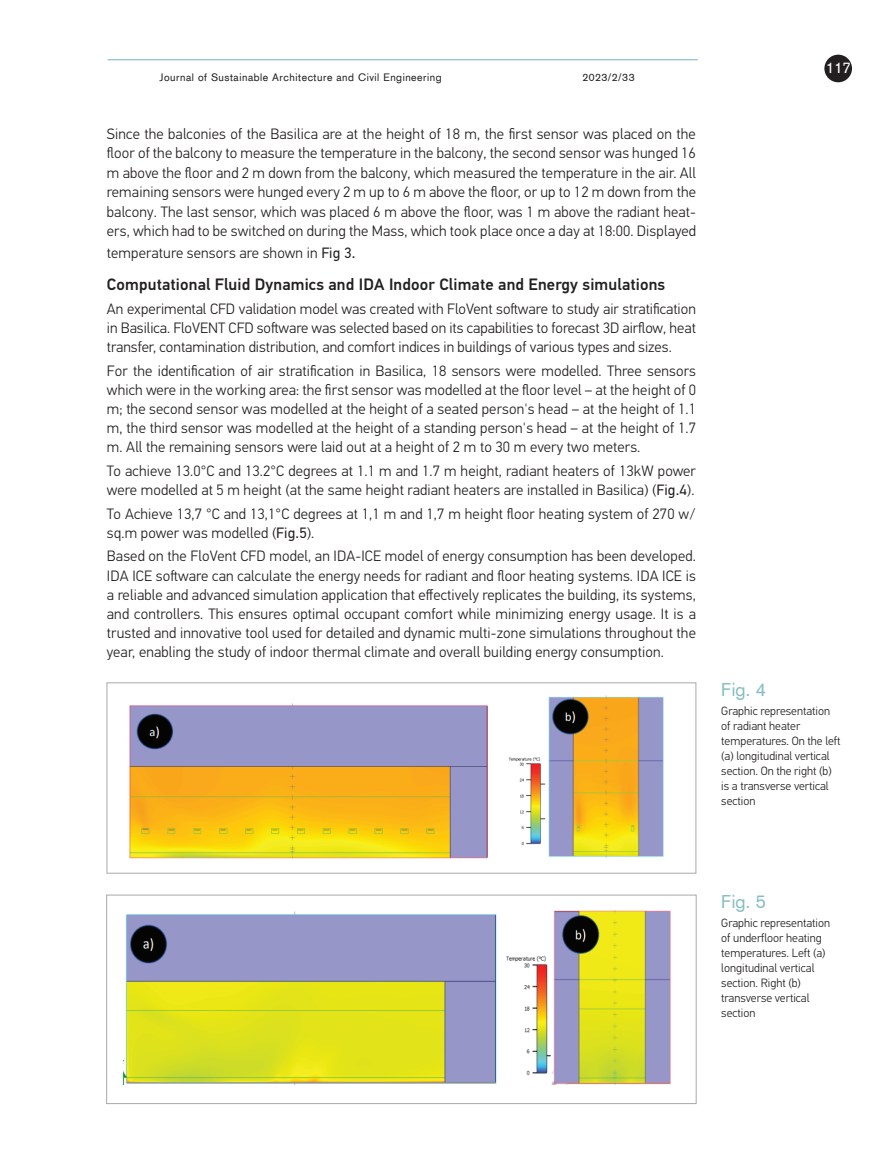
<style>
.page{position:relative;width:893px;height:1149px;background:#fff}
.page>*{position:absolute;margin:0;border:0;box-sizing:border-box;transform-origin:0 0}
.Fig_pav{font:18px "Akzidenz Grotesk";color:#85bdc5}
.Skyrelis_1_1{font:500 16.5px "PF Din Text Pro";letter-spacing:.01em;color:#202122}
.pagrindinis{font:300 15px/19.2px "PF Din Text Pro";letter-spacing:.01em;color:#231f20;text-align:justify}
.t1{font:15px "Akzidenz Grotesk";color:#fff}
.Fig_pav-2{font:300 12px/15px "PF Din Text Pro";color:#231f20}
.t2{font:10.5px "Akzidenz Grotesk";letter-spacing:.05em;color:#231f20}
.s1{font-weight:400}
.s2{color:#231f20}
</style>
<div class="page">
<hr style="left:108px;top:59px;width:590px;height:1px;background:#85bdc5">
<div style="left:824px;top:55px;width:28px;height:27px;background:#231f20;border-radius:50%"></div>
<img style="left:129px;top:695px;width:535px;height:163px">
<div style="left:107px;top:682px;width:589px;height:191px;border:1px solid #a8a9ad"></div>
<img style="left:122px;top:910px;width:549px;height:173px">
<div style="left:106px;top:894px;width:590px;height:209px;border:1px solid #a8a9ad"></div>
<p class="t2" style="left:159px;top:70px;width:284px">Journal of Sustainable Architecture and Civil Engineering</p>
<p class="t2" style="left:582px;top:70px;width:54px">2023/2/33</p>
<p class="pagrindinis" style="left:107px;top:124px;width:591px">Since the balconies of the Basilica are at the height of 18 m, the first sensor was placed on the floor of the balcony to measure the temperature in the balcony, the second sensor was hunged 16 m above the floor and 2 m down from the balcony, which measured the temperature in the air. All remaining sensors were hunged every 2 m up to 6 m above the floor, or up to 12 m down from the balcony. The last sensor, which was placed 6 m above the floor, was 1 m above the radiant heat&shy;ers, which had to be switched on during the Mass, which took place once a day at 18:00. Displayed</p>
<p class="pagrindinis" style="left:107px;top:243px;width:250px">temperature sensors are shown in <span class="s1">Fig 3.</span></p>
<p class="Skyrelis_1_1" style="left:107px;top:274px;width:560px"><span class="s2">Computational Fluid Dynamics and</span> IDA Indoor Climate and Energy simulations</p>
<p class="pagrindinis" style="left:107px;top:299px;width:590px">An experimental CFD validation model was created with FloVent software to study air stratification in Basilica. FloVENT CFD software was selected based on its capabilities to forecast 3D airflow, heat transfer, contamination distribution, and comfort indices in buildings of various types and sizes.</p>
<p class="pagrindinis" style="left:107px;top:361px;width:591px">For the identification of air stratification in Basilica, 18 sensors were modelled. Three sensors which were in the working area: the first sensor was modelled at the floor level – at the height of 0 m; the second sensor was modelled at the height of a seated person's head – at the height of 1.1 m, the third sensor was modelled at the height of a standing person's head – at the height of 1.7 m. All the remaining sensors were laid out at a height of 2 m to 30 m every two meters.</p>
<p class="pagrindinis" style="left:107px;top:461px;width:590px">To achieve 13.0°C and 13.2°C degrees at 1.1 m and 1.7 m height, radiant heaters of 13kW power were modelled at 5 m height (at the same height radiant heaters are installed in Basilica) (<span class="s1">Fig.4</span>).</p>
<p class="pagrindinis" style="left:107px;top:504px;width:590px">To Achieve 13,7 °C and 13,1°C degrees at 1,1 m and 1,7 m height floor heating system of 270 w/ sq.m power was modelled (<span class="s1">Fig.5</span>).</p>
<p class="pagrindinis" style="left:107px;top:546px;width:591px">Based on the FloVent CFD model, an IDA-ICE model of energy consumption has been developed.<br>IDA ICE software can calculate the energy needs for radiant and floor heating systems. IDA ICE is a reliable and advanced simulation application that effectively replicates the building, its systems, and controllers. This ensures optimal occupant comfort while minimizing energy usage. It is a trusted and innovative tool used for detailed and dynamic multi-zone simulations throughout the year, enabling the study of indoor thermal climate and overall building energy consumption.</p>
<p class="t1" style="left:826px;top:58px;width:27px">117</p>
<p class="Fig_pav" style="left:721px;top:677px;width:46px">Fig. 4</p>
<p class="Fig_pav-2" style="left:721px;top:703px;width:121px">Graphic representation of radiant heater temperatures. On the left (a) longitudinal vertical section. On the right (b) is a transverse vertical section</p>
<p class="Fig_pav" style="left:721px;top:889px;width:46px">Fig. 5</p>
<p class="Fig_pav-2" style="left:721px;top:915px;width:110px">Graphic representation of underfloor heating temperatures. Left (a) longitudinal vertical section. Right (b) transverse vertical section</p>
</div>
